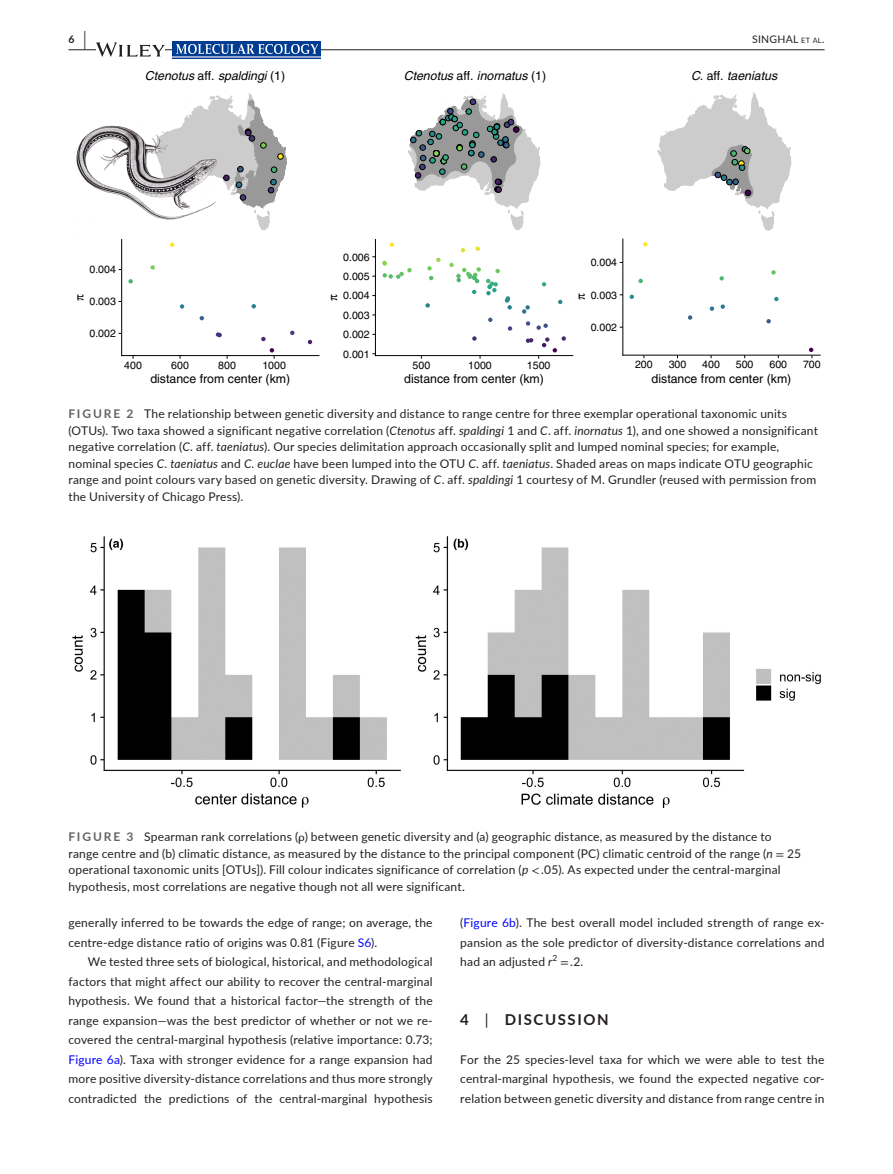
<style>
.page{position:relative;width:893px;height:1174px;background:#fff}
.page>*{position:absolute;margin:0;border:0;box-sizing:border-box;transform-origin:0 0}
.t1{font:700 15px "Lato";letter-spacing:.11em;color:#231f20}
.t2{font:12.3px "Helvetica";color:#000}
.t3{font:italic 12.3px "Helvetica";color:#000}
.t4{font:12px/19.5px "Lato";letter-spacing:.015em;color:#231f20}
.t5{font:10.5px "Helvetica";color:#000}
.t6{font:10.5px "Lato";letter-spacing:.025em;color:#231f20}
.t7{font:700 10.5px "Lato";color:#231f20}
.t8{font:8.4px "Lato";color:#231f20}
.s1{font-size:19.5px}
.s2{font-size:7.35px}
.s3{font-style:inherit}
.s4{font-style:normal}
.s5{font-weight:700;color:#636366}
.s6{font-style:italic}
.s7{font-family:"Code 2000"}
.s8{font-family:"STIX"}
.s9{color:#00f}
.s10{font-weight:400}
</style>
<div class="page">
<hr style="left:68px;top:49px;width:756px;height:1px;background:#231f20">
<svg style="left:96px;top:42px;width:69px;height:15px"></svg>
<svg style="left:172px;top:41px;width:149px;height:15px"></svg>
<img style="left:176px;top:45px;width:141px;height:8px">
<hr style="left:172px;top:56px;width:149px;height:2px;background:#96a6d0">
<img style="left:76px;top:105px;width:133px;height:115px">
<svg style="left:191px;top:108px;width:4px;height:5px"></svg>
<svg style="left:209px;top:93px;width:78px;height:137px"></svg>
<svg style="left:408px;top:93px;width:133px;height:137px"></svg>
<svg style="left:128px;top:279px;width:5px;height:4px"></svg>
<svg style="left:150px;top:265px;width:5px;height:5px"></svg>
<svg style="left:170px;top:242px;width:4px;height:5px"></svg>
<svg style="left:180px;top:304px;width:4px;height:5px"></svg>
<svg style="left:200px;top:316px;width:4px;height:4px"></svg>
<svg style="left:216px;top:332px;width:6px;height:5px"></svg>
<svg style="left:252px;top:304px;width:4px;height:4px"></svg>
<svg style="left:261px;top:337px;width:5px;height:4px"></svg>
<svg style="left:290px;top:331px;width:4px;height:4px"></svg>
<svg style="left:308px;top:340px;width:4px;height:4px"></svg>
<hr style="left:121px;top:239px;width:1px;height:116px;background:#000">
<hr style="left:122px;top:355px;width:197px;height:1px;background:#000">
<svg style="left:270px;top:348px;width:5px;height:11px"></svg>
<svg style="left:390px;top:242px;width:4px;height:5px"></svg>
<svg style="left:382px;top:261px;width:30px;height:18px"></svg>
<svg style="left:425px;top:303px;width:5px;height:5px"></svg>
<svg style="left:429px;top:276px;width:4px;height:4px"></svg>
<svg style="left:427px;top:258px;width:14px;height:12px"></svg>
<svg style="left:461px;top:248px;width:4px;height:4px"></svg>
<svg style="left:472px;top:336px;width:5px;height:5px"></svg>
<svg style="left:476px;top:246px;width:4px;height:5px"></svg>
<svg style="left:488px;top:318px;width:4px;height:4px"></svg>
<svg style="left:449px;top:263px;width:63px;height:46px"></svg>
<svg style="left:508px;top:326px;width:4px;height:5px"></svg>
<svg style="left:522px;top:305px;width:8px;height:9px"></svg>
<svg style="left:526px;top:321px;width:4px;height:5px"></svg>
<svg style="left:542px;top:282px;width:4px;height:4px"></svg>
<svg style="left:536px;top:323px;width:12px;height:7px"></svg>
<svg style="left:558px;top:300px;width:4px;height:4px"></svg>
<hr style="left:375px;top:239px;width:1px;height:116px;background:#000">
<hr style="left:375px;top:355px;width:198px;height:1px;background:#000">
<svg style="left:526px;top:336px;width:40px;height:23px"></svg>
<svg style="left:657px;top:93px;width:134px;height:138px"></svg>
<svg style="left:630px;top:294px;width:4px;height:5px"></svg>
<svg style="left:638px;top:279px;width:5px;height:4px"></svg>
<svg style="left:643px;top:242px;width:4px;height:4px"></svg>
<svg style="left:688px;top:315px;width:4px;height:5px"></svg>
<svg style="left:710px;top:306px;width:4px;height:5px"></svg>
<svg style="left:719px;top:276px;width:5px;height:4px"></svg>
<svg style="left:721px;top:304px;width:4px;height:5px"></svg>
<svg style="left:766px;top:319px;width:5px;height:4px"></svg>
<svg style="left:771px;top:270px;width:5px;height:5px"></svg>
<svg style="left:774px;top:297px;width:4px;height:4px"></svg>
<hr style="left:622px;top:239px;width:1px;height:116px;background:#000">
<hr style="left:623px;top:355px;width:197px;height:1px;background:#000">
<svg style="left:809px;top:348px;width:4px;height:10px"></svg>
<img style="left:72px;top:536px;width:749px;height:272px">
<p class="t7" style="left:68px;top:31px;width:19px">6 <span class="s1">|</span></p>
<p class="t6" style="left:752px;top:31px;width:74px">SINGHAL <span class="s2">et al</span><span class="s3">.</span></p>
<p class="t3" style="left:145px;top:68px;width:142px">Ctenotus <span class="s4">aff.</span> spaldingi <span class="s4">(1)</span></p>
<p class="t3" style="left:404px;top:68px;width:144px">Ctenotus <span class="s4">aff.</span> inornatus <span class="s4">(1)</span></p>
<p class="t3" style="left:691px;top:68px;width:88px">C. <span class="s4">aff.</span> taeniatus</p>
<p class="t5" style="left:89px;top:263px;width:28px">0.004</p>
<p class="t5" style="left:89px;top:295px;width:28px">0.003</p>
<p class="t5" style="left:89px;top:327px;width:28px">0.002</p>
<p class="t5" style="left:124px;top:359px;width:19px">400</p>
<p class="t5" style="left:171px;top:359px;width:19px">600</p>
<p class="t5" style="left:218px;top:359px;width:19px">800</p>
<p class="t5" style="left:262px;top:359px;width:25px">1000</p>
<p class="t2" style="left:150px;top:372px;width:141px">distance from center (km)</p>
<p class="t5" style="left:343px;top:251px;width:28px">0.006</p>
<p class="t5" style="left:343px;top:270px;width:28px">0.005</p>
<p class="t5" style="left:343px;top:289px;width:28px">0.004</p>
<p class="t5" style="left:343px;top:309px;width:28px">0.003</p>
<p class="t5" style="left:343px;top:328px;width:28px">0.002</p>
<p class="t5" style="left:343px;top:348px;width:28px">0.001</p>
<p class="t5" style="left:413px;top:359px;width:19px">500</p>
<p class="t5" style="left:468px;top:359px;width:25px">1000</p>
<p class="t5" style="left:527px;top:359px;width:25px">1500</p>
<p class="t2" style="left:404px;top:372px;width:141px">distance from center (km)</p>
<p class="t5" style="left:591px;top:256px;width:28px">0.004</p>
<p class="t5" style="left:591px;top:289px;width:28px">0.003</p>
<p class="t5" style="left:591px;top:321px;width:28px">0.002</p>
<p class="t5" style="left:635px;top:359px;width:19px">200</p>
<p class="t5" style="left:669px;top:359px;width:19px">300</p>
<p class="t5" style="left:702px;top:359px;width:19px">400</p>
<p class="t5" style="left:736px;top:359px;width:19px">500</p>
<p class="t5" style="left:769px;top:359px;width:19px">600</p>
<p class="t5" style="left:803px;top:359px;width:19px">700</p>
<p class="t2" style="left:652px;top:371px;width:141px">distance from center (km)</p>
<p class="t4" style="left:68px;top:405px;width:751px;line-height:16.5px"><span class="s5">FIGURE 2</span> The relationship between genetic diversity and distance to range centre for three exemplar operational taxonomic units (OTUs). Two taxa showed a significant negative correlation (<span class="s6">Ctenotus</span> aff. <span class="s6">spaldingi</span> 1 and <span class="s6">C</span>. aff. <span class="s6">inornatus</span> 1), and one showed a nonsignificant negative correlation (<span class="s6">C</span>. aff. <span class="s6">taeniatus</span>). Our species delimitation approach occasionally split and lumped nominal species; for example, nominal species <span class="s6">C. taeniatus</span> and <span class="s6">C. euclae</span> have been lumped into the OTU <span class="s6">C</span>. aff. <span class="s6">taeniatus</span>. Shaded areas on maps indicate OTU geographic range and point colours vary based on genetic diversity. Drawing of <span class="s6">C</span>. aff. <span class="s6">spaldingi</span> 1 courtesy of M. Grundler (reused with permission from the University of Chicago Press).</p>
<p class="t4" style="left:68px;top:828px;width:734px;line-height:16.5px"><span class="s5">FIGURE 3</span> Spearman rank correlations (<span class="s7">⍴</span>) between genetic diversity and (a) geographic distance, as measured by the distance to range centre and (b) climatic distance, as measured by the distance to the principal component (PC) climatic centroid of the range (<span class="s6">n</span> <span class="s8">=</span> 25 operational taxonomic units [OTUs]). Fill colour indicates significance of correlation (<span class="s6">p</span> <span class="s8">&lt;</span> .05). As expected under the central-marginal hypothesis, most correlations are negative though not all were significant.</p>
<p class="t4" style="left:68px;top:912px;width:366px">generally inferred to be towards the edge of range; on average, the centre-edge distance ratio of origins was 0.81 (Figure <span class="s9">S6</span>).</p>
<p class="t4" style="left:68px;top:951px;width:366px;text-align:justify;text-indent:20px">We tested three sets of biological, historical, and methodological factors that might affect our ability to recover the central-marginal hypothesis. We found that a historical factor—the strength of the range expansion—was the best predictor of whether or not we re&shy;covered the central-marginal hypothesis (relative importance: 0.73; <span class="s9">Figure 6a</span>). Taxa with stronger evidence for a range expansion had more positive diversity-distance correlations and thus more strongly contradicted the predictions of the central-marginal hypothesis</p>
<p class="t4" style="left:460px;top:912px;width:366px;text-align:justify">(<span class="s9">Figure 6b</span>). The best overall model included strength of range ex&shy;pansion as the sole predictor of diversity-distance correlations and had an adjusted <span class="s6">r</span></p>
<p class="t8" style="left:552px;top:952px;width:6px">2</p>
<p class="t4" style="left:560px;top:951px;width:25px"><span class="s8">=</span> .2.</p>
<p class="t1" style="left:460px;top:1008px;width:150px">4 <span class="s10">|</span> DISCUSSION</p>
<p class="t4" style="left:460px;top:1049px;width:366px;text-align:justify">For the 25 species-level taxa for which we were able to test the central-marginal hypothesis, we found the expected negative cor&shy;relation between genetic diversity and distance from range centre in</p>
</div>
